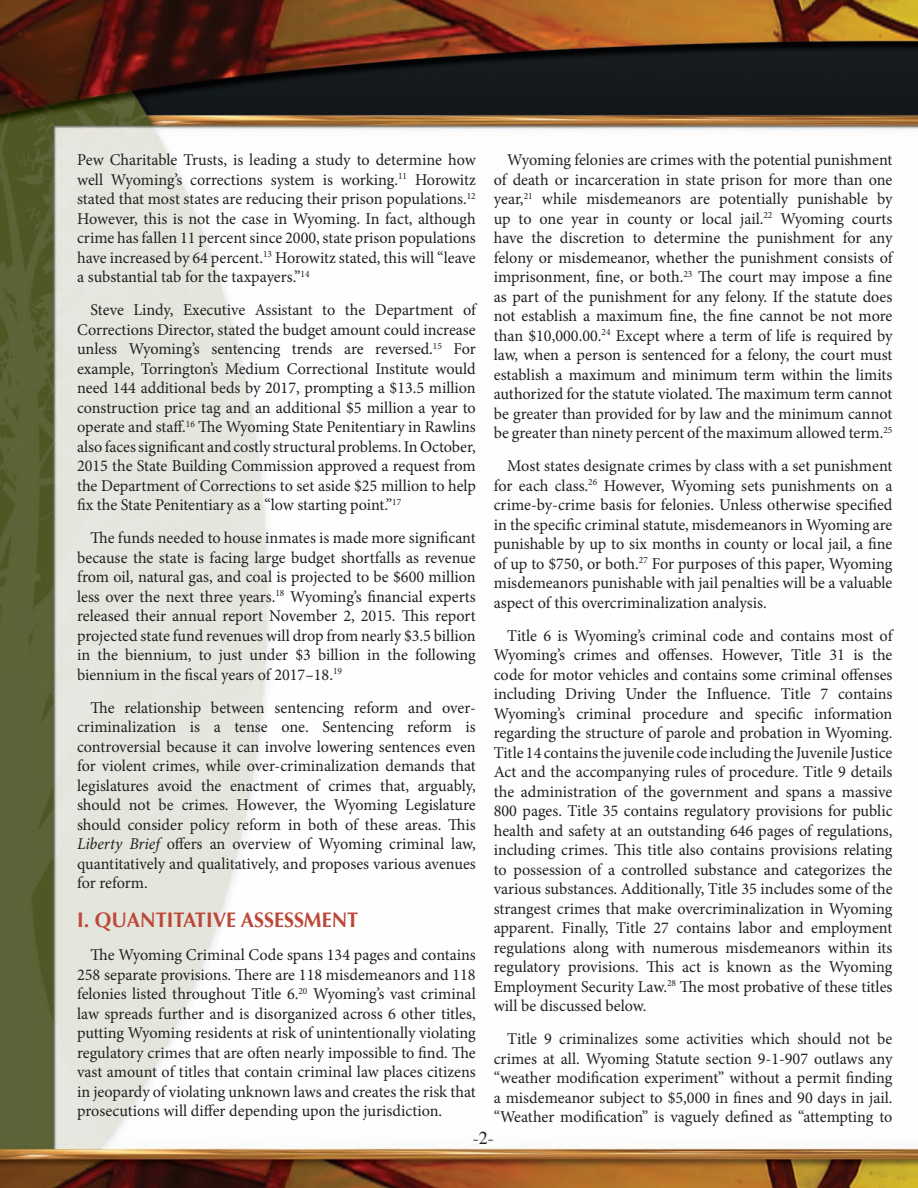
<style>
.page{position:relative;width:918px;height:1188px;background:#fff}
.page>*{position:absolute;margin:0;border:0;box-sizing:border-box;transform-origin:0 0}
.t1{font:700 21px "Optima";color:#bc4837;scale:.95 1}
.t2{font:18px "Times";color:#231f20}
.t3{font:16.5px/19.5px "Minion Pro";color:#231f20;text-align:justify}
.s1{font-style:italic}
</style>
<div class="page">
<img style="left:0;top:0;width:918px;height:1188px">
<p class="t3" style="left:77px;top:150px;width:400px">Pew Charitable Trusts, is leading a study to determine how well Wyoming’s corrections system is working.<sup>11</sup> Horowitz stated that most states are reducing their prison populations.<sup>12<br></sup>However, this is not the case in Wyoming. In fact, although crime has fallen 11 percent since 2000, state prison populations have increased by 64 percent.<sup>13</sup> Horowitz stated, this will “leave a substantial tab for the taxpayers.”<sup>14</sup></p>
<p class="t3" style="left:77px;top:300px;width:400px;text-indent:14px">Steve Lindy, Executive Assistant to the Department of Corrections Director, stated the budget amount could increase unless Wyoming’s sentencing trends are reversed.<sup>15</sup> For example, Torrington’s Medium Correctional Institute would need 144 additional beds by 2017, prompting a $13.5 million construction price tag and an additional $5 million a year to operate and staff.<sup>16</sup> The Wyoming State Penitentiary in Rawlins also faces significant and costly structural problems. In October, 2015 the State Building Commission approved a request from the Department of Corrections to set aside $25 million to help fix the State Penitentiary as a “low starting point.”<sup>17</sup></p>
<p class="t3" style="left:77px;top:528px;width:400px;text-indent:14px">The funds needed to house inmates is made more significant because the state is facing large budget shortfalls as revenue from oil, natural gas, and coal is projected to be $600 million less over the next three years.<sup>18</sup> Wyoming’s financial experts released their annual report November 2, 2015. This report projected state fund revenues will drop from nearly $3.5 billion in the biennium, to just under $3 billion in the following biennium in the fiscal years of 2017–18.<sup>19</sup></p>
<p class="t3" style="left:77px;top:698px;width:400px;text-indent:14px">The relationship between sentencing reform and over&shy;criminalization is a tense one. Sentencing reform is controversial because it can involve lowering sentences even for violent crimes, while over-criminalization demands that legislatures avoid the enactment of crimes that, arguably, should not be crimes. However, the Wyoming Legislature should consider policy reform in both of these areas. This <span class="s1">Liberty Brief</span> offers an overview of Wyoming criminal law, quantitatively and qualitatively, and proposes various avenues for reform.</p>
<p class="t1" style="left:77px;top:908px;width:298px">I. QUANTITATIVE ASSESSMENT</p>
<p class="t3" style="left:77px;top:945px;width:400px;text-indent:14px">The Wyoming Criminal Code spans 134 pages and contains 258 separate provisions. There are 118 misdemeanors and 118 felonies listed throughout Title 6.<sup>20</sup> Wyoming’s vast criminal law spreads further and is disorganized across 6 other titles, putting Wyoming residents at risk of unintentionally violating regulatory crimes that are often nearly impossible to find. The vast amount of titles that contain criminal law places citizens in jeopardy of violating unknown laws and creates the risk that prosecutions will differ depending upon the jurisdiction.</p>
<p class="t3" style="left:494px;top:150px;width:400px;text-indent:14px">Wyoming felonies are crimes with the potential punishment of death or incarceration in state prison for more than one year,<sup>21</sup> while misdemeanors are potentially punishable by up to one year in county or local jail.<sup>22</sup> Wyoming courts have the discretion to determine the punishment for any felony or misdemeanor, whether the punishment consists of imprisonment, fine, or both.<sup>23</sup> The court may impose a fine as part of the punishment for any felony. If the statute does not establish a maximum fine, the fine cannot be not more than $10,000.00.<sup>24</sup> Except where a term of life is required by law, when a person is sentenced for a felony, the court must establish a maximum and minimum term within the limits authorized for the statute violated. The maximum term cannot be greater than provided for by law and the minimum cannot be greater than ninety percent of the maximum allowed term.<sup>25</sup></p>
<p class="t3" style="left:494px;top:456px;width:400px;text-indent:14px">Most states designate crimes by class with a set punishment for each class.<sup>26</sup> However, Wyoming sets punishments on a crime-by-crime basis for felonies. Unless otherwise specified in the specific criminal statute, misdemeanors in Wyoming are punishable by up to six months in county or local jail, a fine of up to $750, or both.<sup>27</sup> For purposes of this paper, Wyoming misdemeanors punishable with jail penalties will be a valuable aspect of this overcriminalization analysis.</p>
<p class="t3" style="left:494px;top:626px;width:400px;text-indent:14px">Title 6 is Wyoming’s criminal code and contains most of Wyoming’s crimes and offenses. However, Title 31 is the code for motor vehicles and contains some criminal offenses including Driving Under the Influence. Title 7 contains Wyoming’s criminal procedure and specific information regarding the structure of parole and probation in Wyoming.<br>Title 14 contains the juvenile code including the Juvenile Justice Act and the accompanying rules of procedure. Title 9 details the administration of the government and spans a massive 800 pages. Title 35 contains regulatory provisions for public health and safety at an outstanding 646 pages of regulations, including crimes. This title also contains provisions relating to possession of a controlled substance and categorizes the various substances. Additionally, Title 35 includes some of the strangest crimes that make overcriminalization in Wyoming apparent. Finally, Title 27 contains labor and employment regulations along with numerous misdemeanors within its regulatory provisions. This act is known as the Wyoming Employment Security Law.<sup>28</sup> The most probative of these titles will be discussed below.</p>
<p class="t3" style="left:494px;top:1029px;width:400px;text-indent:14px">Title 9 criminalizes some activities which should not be crimes at all. Wyoming Statute section 9-1-907 outlaws any “weather modification experiment” without a permit finding a misdemeanor subject to $5,000 in fines and 90 days in jail. “Weather modification” is vaguely defined as “attempting to</p>
<p class="t2" style="left:473px;top:1122px;width:22px">-2-</p>
</div>
